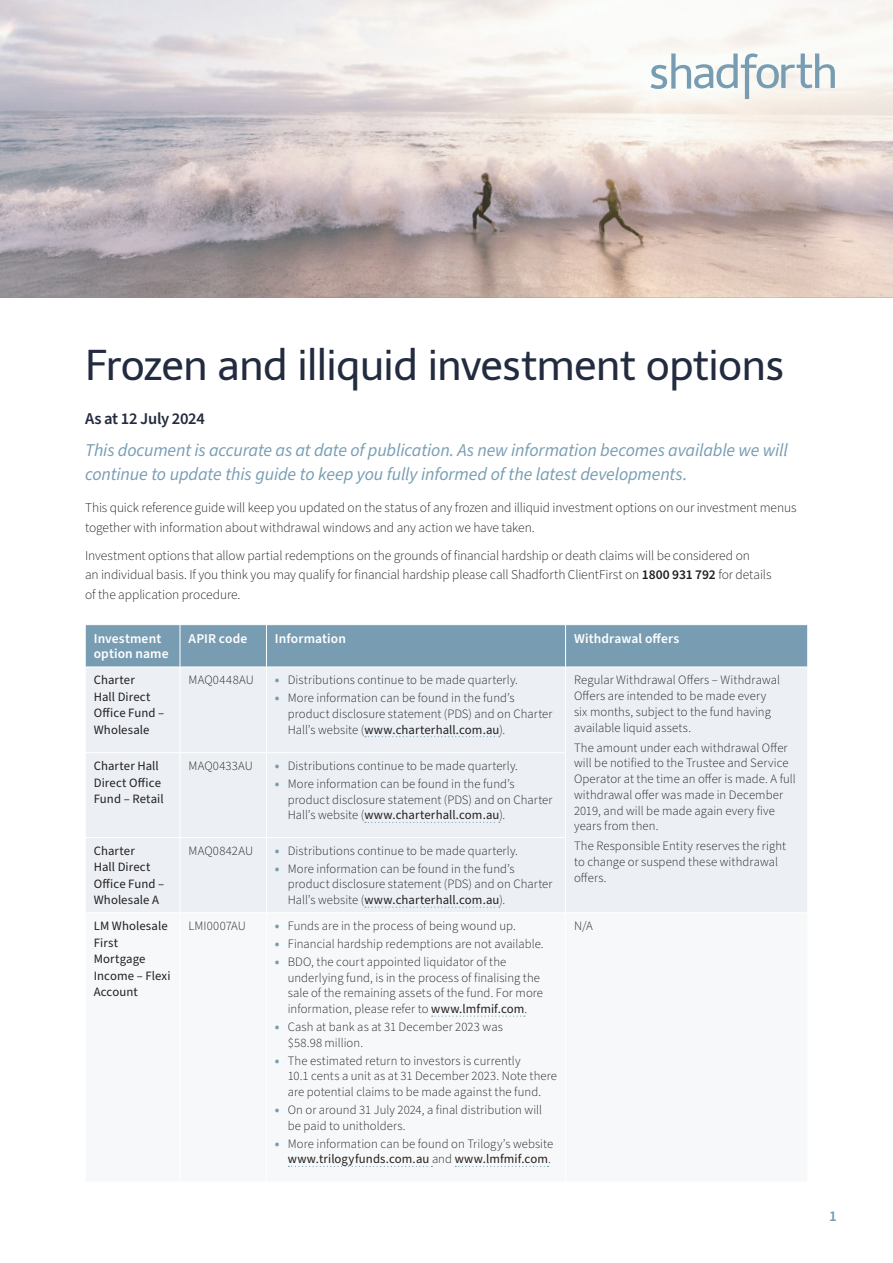
<style>
.page{position:relative;width:893px;height:1263px;background:#fff}
.page>*{position:absolute;margin:0;border:0;box-sizing:border-box;transform-origin:0 0}
._00_Main_Header{font:42px "Telex";letter-spacing:-.025em;color:#222b3f}
._06_Intro_Para{font:italic 18px/24px "Source Sans Pro";letter-spacing:-.01em;color:#789db3}
._03_Subhead_3{font:600 16.5px "Source Sans Pro";letter-spacing:-.02em;color:#222b3f}
.t1{font:600 15px "Source Sans Pro";color:#789db3}
._07_Body_Text{font:300 13.5px/19.5px "Source Sans Pro";letter-spacing:-.005em;color:#231f20}
._00_Table_Header{font:600 13.5px/15.8px "Source Sans Pro";letter-spacing:.01em;color:#fff}
._03_Table_Body_Text{font:300 12.75px/15.8px "Source Sans Pro";letter-spacing:.005em;color:#231f20}
._02_Table_Subhead_2{font:12.75px/16.5px "Source Sans Pro";letter-spacing:.01em;color:#231f20}
._03_Table_Body_Text-2{font:300 12.75px "Source Sans Pro";letter-spacing:.025em;color:#231f20}
.s1{font-weight:600}
.s2{font-weight:700;font-size:13.5px;color:#789db3}
.s3{font-weight:400}
</style>
<div class="page">
<img style="left:0;top:0;width:893px;height:298px">
<svg style="left:651px;top:53px;width:184px;height:46px"></svg>
<div style="left:86px;top:625px;width:721px;height:42px;background:#789db3"></div>
<div style="left:86px;top:668px;width:721px;height:244px;background:#ecf0f4"></div>
<div style="left:180px;top:667px;width:86px;height:86px;background:#ecf0f4"></div>
<hr style="left:180px;top:625px;width:1px;height:42px;background:#fff">
<hr style="left:266px;top:625px;width:1px;height:42px;background:#fff">
<hr style="left:565px;top:625px;width:1px;height:42px;background:#fff">
<hr style="left:180px;top:667px;width:86px;height:1px;background:#fff">
<hr style="left:180px;top:667px;width:1px;height:85px;background:#fff">
<hr style="left:266px;top:667px;width:1px;height:85px;background:#fff">
<hr style="left:565px;top:667px;width:1px;height:85px;background:#fff">
<hr style="left:85px;top:752px;width:95px;height:1px;background:#fff">
<hr style="left:180px;top:752px;width:86px;height:1px;background:#fff">
<hr style="left:266px;top:752px;width:300px;height:1px;background:#fff">
<hr style="left:85px;top:837px;width:95px;height:1px;background:#fff">
<hr style="left:180px;top:837px;width:86px;height:1px;background:#fff">
<hr style="left:180px;top:838px;width:1px;height:75px;background:#fff">
<hr style="left:266px;top:837px;width:300px;height:1px;background:#fff">
<hr style="left:266px;top:838px;width:1px;height:75px;background:#fff">
<hr style="left:565px;top:838px;width:1px;height:75px;background:#fff">
<svg style="left:365px;top:736px;width:135px;height:1px"></svg>
<div style="left:86px;top:753px;width:480px;height:84px;background:#ecf0f4"></div>
<svg style="left:365px;top:907px;width:135px;height:1px"></svg>
<svg style="left:432px;top:1015px;width:93px;height:2px"></svg>
<svg style="left:288px;top:1166px;width:144px;height:1px"></svg>
<svg style="left:455px;top:1166px;width:93px;height:1px"></svg>
<p class="_00_Main_Header" style="left:85px;top:340px;width:701px">Frozen and illiquid investment options</p>
<p class="_03_Subhead_3" style="left:85px;top:407px;width:121px">As at 12 July 2024</p>
<p class="_06_Intro_Para" style="left:85px;top:439px;width:704px">This document is accurate as at date of publication. As new information becomes available we will continue to update this guide to keep you fully informed of the latest developments.</p>
<p class="_07_Body_Text" style="left:85px;top:499px;width:713px">This quick reference guide will keep you updated on the status of any frozen and illiquid investment options on our investment menus together with information about withdrawal windows and any action we have taken.</p>
<p class="_07_Body_Text" style="left:85px;top:546px;width:688px">Investment options that allow partial redemptions on the grounds of financial hardship or death claims will be considered on<br>an individual basis. If you think you may qualify for financial hardship please call Shadforth ClientFirst on <span class="s1">1800 931 792</span> for details of the application procedure.</p>
<p class="_00_Table_Header" style="left:94px;top:631px;width:76px">Investment option name</p>
<p class="_00_Table_Header" style="left:189px;top:631px;width:60px">APIR code</p>
<p class="_00_Table_Header" style="left:275px;top:631px;width:73px">Information</p>
<p class="_00_Table_Header" style="left:574px;top:631px;width:107px">Withdrawal offers</p>
<p class="_02_Table_Subhead_2" style="left:94px;top:672px;width:72px">Charter<br>Hall Direct<br>Office Fund –<br>Wholesale</p>
<p class="_03_Table_Body_Text-2" style="left:189px;top:671px;width:67px">MAQ0448AU</p>
<p class="_03_Table_Body_Text" style="left:275px;top:673px;width:245px"><span class="s2">•</span> Distributions continue to be made quarterly.</p>
<p class="_03_Table_Body_Text" style="left:574px;top:673px;width:208px">Regular Withdrawal Offers – Withdrawal Offers are intended to be made every six months, subject to the fund having available liquid assets.</p>
<p class="_03_Table_Body_Text" style="left:574px;top:740px;width:223px">The amount under each withdrawal Offer will be notified to the Trustee and Service Operator at the time an offer is made. A full withdrawal offer was made in December 2019, and will be made again every five years from then.</p>
<p class="_03_Table_Body_Text" style="left:574px;top:839px;width:214px">The Responsible Entity reserves the right to change or suspend these withdrawal offers.</p>
<p class="_03_Table_Body_Text" style="left:288px;top:690px;width:266px;text-indent:-13px"><span class="s2">•</span> More information can be found in the fund’s product disclosure statement (PDS) and on Charter<br>Hall’s website (<span class="s3">www.charterhall.com.au</span>).</p>
<p class="_02_Table_Subhead_2" style="left:94px;top:758px;width:71px">Charter Hall<br>Direct Office<br>Fund – Retail</p>
<p class="_03_Table_Body_Text" style="left:189px;top:758px;width:66px">MAQ0433AU</p>
<p class="_03_Table_Body_Text" style="left:275px;top:758px;width:245px"><span class="s2">•</span> Distributions continue to be made quarterly.</p>
<p class="_03_Table_Body_Text" style="left:288px;top:776px;width:266px;text-indent:-13px"><span class="s2">•</span> More information can be found in the fund’s product disclosure statement (PDS) and on Charter<br>Hall’s website (<span class="s3">www.charterhall.com.au</span>).</p>
<p class="_02_Table_Subhead_2" style="left:94px;top:843px;width:72px">Charter<br>Hall Direct<br>Office Fund –<br>Wholesale A</p>
<p class="_03_Table_Body_Text" style="left:189px;top:843px;width:66px">MAQ0842AU</p>
<p class="_03_Table_Body_Text" style="left:275px;top:843px;width:245px"><span class="s2">•</span> Distributions continue to be made quarterly.</p>
<p class="_03_Table_Body_Text" style="left:288px;top:861px;width:266px;text-indent:-13px"><span class="s2">•</span> More information can be found in the fund’s product disclosure statement (PDS) and on Charter<br>Hall’s website (<span class="s3">www.charterhall.com.au</span>).</p>
<p class="_02_Table_Subhead_2" style="left:94px;top:918px;width:78px">LM Wholesale<br>First<br>Mortgage<br>Income – Flexi<br>Account</p>
<p class="_03_Table_Body_Text" style="left:189px;top:918px;width:59px">LMI0007AU</p>
<p class="_03_Table_Body_Text" style="left:275px;top:918px;width:242px"><span class="s2">•</span> Funds are in the process of being wound up.</p>
<p class="_03_Table_Body_Text" style="left:275px;top:936px;width:270px"><span class="s2">•</span> Financial hardship redemptions are not available.</p>
<p class="_03_Table_Body_Text" style="left:288px;top:954px;width:257px;text-indent:-13px"><span class="s2">•</span> BDO, the court appointed liquidator of the underlying fund, is in the process of finalising the sale of the remaining assets of the fund. For more information, please refer to <span class="s3">www.lmfmif.com</span>.</p>
<p class="_03_Table_Body_Text" style="left:288px;top:1019px;width:217px;text-indent:-13px"><span class="s2">•</span> Cash at bank as at 31 December 2023 was $58.98 million.</p>
<p class="_03_Table_Body_Text" style="left:288px;top:1053px;width:271px;text-indent:-13px"><span class="s2">•</span> The estimated return to investors is currently<br>10.1 cents a unit as at 31 December 2023. Note there are potential claims to be made against the fund.</p>
<p class="_03_Table_Body_Text" style="left:288px;top:1102px;width:256px;text-indent:-13px"><span class="s2">•</span> On or around 31 July 2024, a final distribution will be paid to unitholders.</p>
<p class="_03_Table_Body_Text" style="left:275px;top:1136px;width:280px;text-align:right"><span class="s2">•</span> More information can be found on Trilogy’s website <span class="s3">www.trilogyfunds.com.au</span> and <span class="s3">www.lmfmif.com</span>.</p>
<p class="_03_Table_Body_Text" style="left:574px;top:918px;width:20px">N/A</p>
<p class="t1" style="left:829px;top:1206px;width:9px">1</p>
</div>
